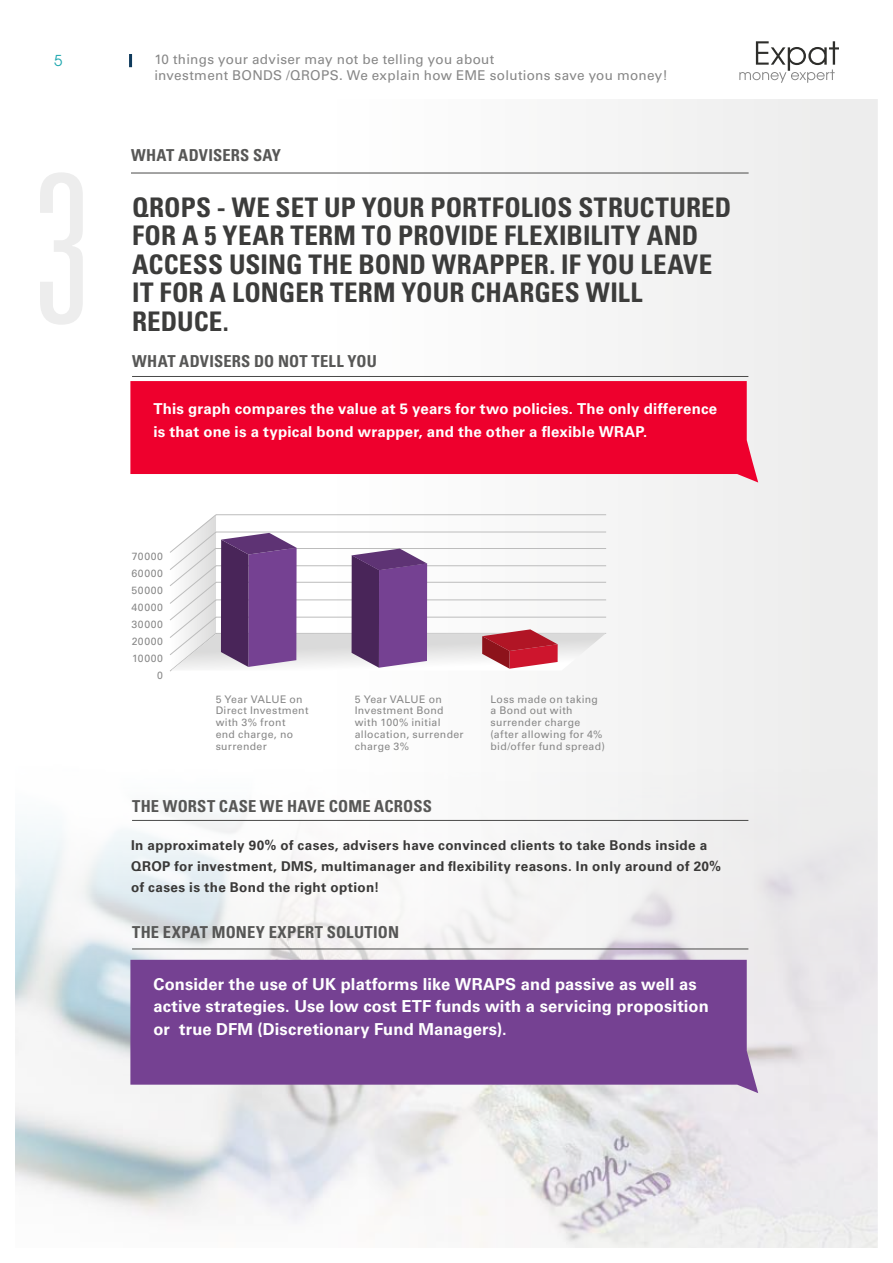
<style>
.page{position:relative;width:893px;height:1263px;background:#fff}
.page>*{position:absolute;margin:0;border:0;box-sizing:border-box;transform-origin:0 0}
.t1{font:700 condensed 27px "Univers LT Std";letter-spacing:.015em;color:#3c3c3b}
.t2{font:700 16.5px/22.5px "Univers LT Std";letter-spacing:.01em;color:#fff}
.t3{font:700 condensed 16.5px "Univers LT Std";letter-spacing:.015em;color:#575756}
.t4{font:700 15px/22.5px "Univers LT Std";letter-spacing:.015em;color:#fff}
.t5{font:15px "Avant Gar Got Itc L";color:#1ea7af}
.t6{font:700 13.5px/21px "Univers LT Std";letter-spacing:.025em;color:#3a3938}
.t7{font:13.5px/16.5px "Univers LT Std";letter-spacing:.02em;color:#878787}
.t8{font:10.5px/11.9px "Univers LT Std";letter-spacing:.035em;color:#878787}
</style>
<div class="page">
<svg style="left:129px;top:54px;width:3px;height:13px"></svg>
<svg style="left:739px;top:41px;width:100px;height:42px"></svg>
<div style="left:0;top:99px;width:880px;height:1157px;background:linear-gradient(to right,#fff,#eee)"></div>
<img style="left:16px;top:660px;width:861px;height:587px">
<svg style="left:169px;top:514px;width:437px;height:156px"></svg>
<hr style="left:131px;top:173px;width:618px;height:1px;background:#4a4a49">
<svg style="left:130px;top:381px;width:628px;height:101px;fill:#ee002d"></svg>
<svg style="left:130px;top:960px;width:628px;height:133px;fill:#754192"></svg>
<hr style="left:132px;top:820px;width:616px;height:1px;background:#4a4a49">
<hr style="left:132px;top:949px;width:616px;height:1px;background:#4a4a49">
<hr style="left:132px;top:376px;width:616px;height:1px;background:#4a4a49">
<h3 class="t5" style="left:54px;top:51px;width:10px">5</h3>
<p class="t7" style="left:154px;top:51px;width:515px">10 things your adviser may not be telling you about<br>investment BONDS /QROPS. We explain how EME solutions save you money!</p>
<h2 class="t3" style="left:131px;top:145px;width:152px">WHAT ADVISERS SAY</h2>
<h1 class="t1" style="left:132px;top:190px;width:159px">QROPS - WE SET</h1>
<h1 class="t1" style="left:324px;top:190px;width:54px">UP YOUR</h1>
<h1 class="t1" style="left:430px;top:190px;width:16px">PORT</h1>
<h1 class="t1" style="left:492px;top:190px;width:27px">FOLIOS</h1>
<h1 class="t1" style="left:578px;top:190px;width:17px">STRUCTURED</h1>
<h1 class="t1" style="left:132px;top:219px;width:107px">FOR A 5 YEAR</h1>
<h1 class="t1" style="left:291px;top:219px;width:17px">TERM</h1>
<h1 class="t1" style="left:362px;top:219px;width:52px">TO PROVIDE</h1>
<h1 class="t1" style="left:504px;top:219px;width:26px">FLEXI</h1>
<h1 class="t1" style="left:567px;top:219px;width:29px">BILITY</h1>
<h1 class="t1" style="left:647px;top:219px;width:18px">AND</h1>
<h1 class="t1" style="left:132px;top:248px;width:16px">ACCESS</h1>
<h1 class="t1" style="left:229px;top:248px;width:15px">USIN</h1>
<h1 class="t1" style="left:286px;top:248px;width:38px">G THE</h1>
<h1 class="t1" style="left:359px;top:248px;width:18px">BOND</h1>
<h1 class="t1" style="left:432px;top:248px;width:18px">WRAPPER</h1>
<h1 class="t1" style="left:549px;top:248px;width:54px">. IF YOU</h1>
<h1 class="t1" style="left:641px;top:248px;width:15px">LEAVE</h1>
<h1 class="t1" style="left:132px;top:276px;width:215px">IT FOR ALONGER TERM</h1>
<h1 class="t1" style="left:401px;top:276px;width:17px">YOUR</h1>
<h1 class="t1" style="left:470px;top:276px;width:17px">CHAR</h1>
<h1 class="t1" style="left:534px;top:276px;width:67px">GES WILL</h1>
<h1 class="t1" style="left:132px;top:305px;width:16px">REDUCE</h1>
<h1 class="t1" style="left:223px;top:305px;width:7px">.</h1>
<h2 class="t3" style="left:132px;top:351px;width:246px">WHAT ADVISERS DO NOT TELL YOU</h2>
<h3 class="t4" style="left:153px;top:398px;width:565px">This graph compares the value at 5 years for two policies. The only difference is that one is a typical bond wrapper, and the other a flexible WRAP.</h3>
<p class="t8" style="left:132px;top:547px;width:33px;line-height:17.1px;text-align:right">70000<br>60000<br>50000<br>40000<br>30000<br>20000<br>10000<br>0</p>
<p class="t8" style="left:216px;top:693px;width:94px">5 Year VALUE on<br>Direct Investment with 3% front<br>end charge, no surrender</p>
<p class="t8" style="left:355px;top:693px;width:110px">5 Year VALUE on<br>Investment Bond with 100% initial allocation, surrender charge 3%</p>
<p class="t8" style="left:490px;top:693px;width:116px">Loss made on taking a Bond out with surrender charge (after allowing for 4% bid/offer fund spread)</p>
<h2 class="t3" style="left:132px;top:796px;width:301px">THE WORST CASE WE HAVE COME ACROSS</h2>
<p class="t6" style="left:131px;top:835px;width:592px">In approximately 90% of cases, advisers have convinced clients to take Bonds inside a<br>QROP for investment, DMS, multimanager and flexibility reasons. In only around of 20% of cases is the Bond the right option!</p>
<h2 class="t3" style="left:132px;top:922px;width:269px">THE EXPAT MONEY EXPERT SOLUTION</h2>
<h2 class="t2" style="left:153px;top:973px;width:557px">Consider the use of UK platforms like WRAPS and passive as well as active strategies. Use low cost ETF funds with a servicing proposition or true DFM (Discretionary Fund Managers).</h2>
</div>
